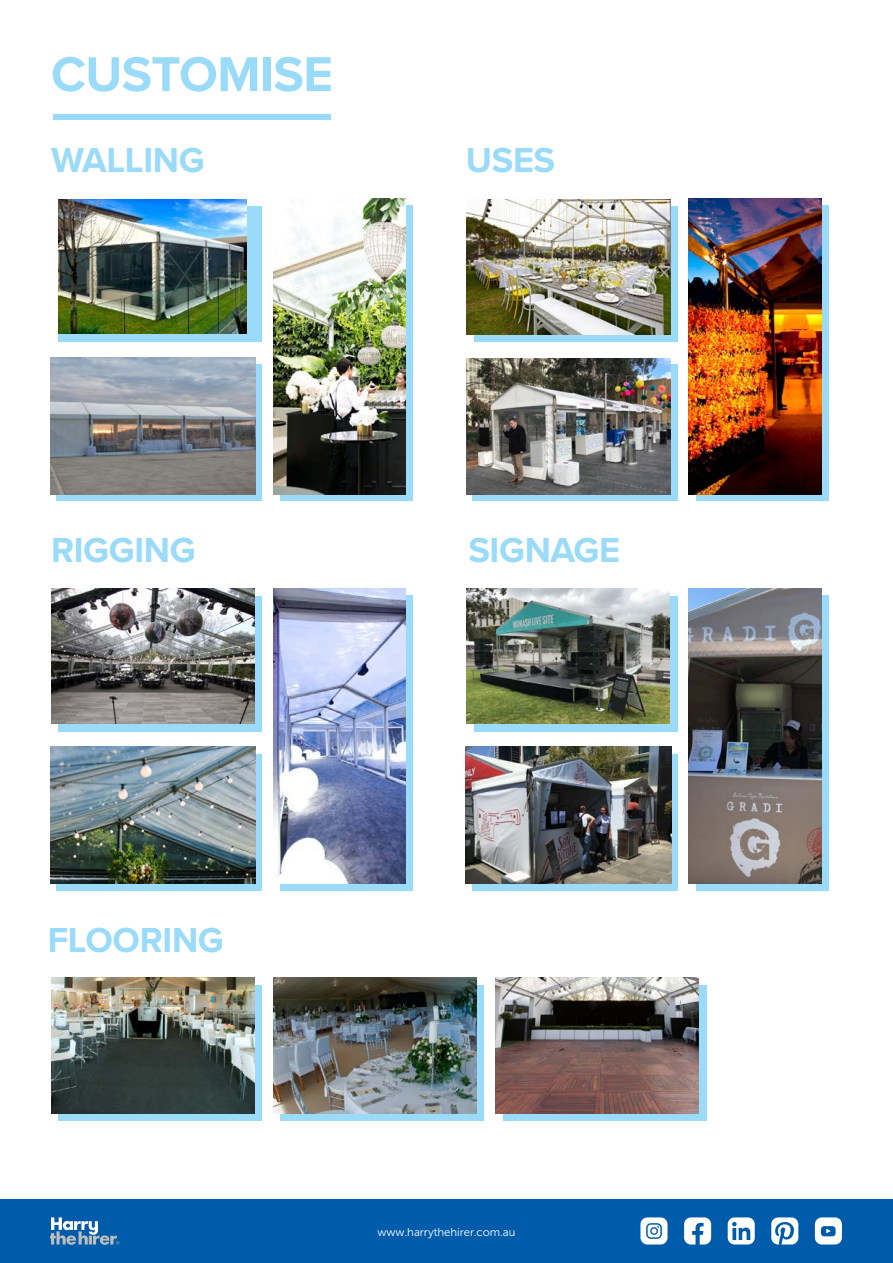
<style>
.page{position:relative;width:893px;height:1263px;background:#fff}
.page>*{position:absolute;margin:0;border:0;box-sizing:border-box;transform-origin:0 0}
.t1{font:700 50.7px "Proxima Nova";letter-spacing:-.01em;color:#9adbf9}
.t2{font:700 36px "Proxima Nova";letter-spacing:-.01em;color:#9adbf9}
.t3{font:11.4px "Museo Sans 300";color:#fff}
</style>
<div class="page">
<div style="left:0;top:1199px;width:893px;height:64px;background:#005cab"></div>
<svg style="left:50px;top:1217px;width:69px;height:28px"></svg>
<svg style="left:640px;top:1217px;width:27px;height:27px"></svg>
<svg style="left:684px;top:1217px;width:27px;height:27px"></svg>
<svg style="left:771px;top:1217px;width:27px;height:27px"></svg>
<svg style="left:815px;top:1217px;width:27px;height:27px"></svg>
<svg style="left:728px;top:1217px;width:27px;height:27px"></svg>
<div style="left:696px;top:205px;width:132px;height:296px;background:#9adbf9"></div>
<div style="left:696px;top:595px;width:132px;height:295px;background:#9adbf9"></div>
<div style="left:280px;top:205px;width:133px;height:296px;background:#9adbf9"></div>
<div style="left:280px;top:595px;width:133px;height:295px;background:#9adbf9"></div>
<svg style="left:473px;top:364px;width:205px;height:137px;background:#93cbe5"></svg>
<div style="left:473px;top:754px;width:205px;height:136px;background:#9adbf9"></div>
<svg style="left:57px;top:364px;width:205px;height:137px;background:#96cee7"></svg>
<div style="left:57px;top:754px;width:205px;height:136px;background:#9adbf9"></div>
<div style="left:474px;top:206px;width:204px;height:136px;background:#9adbf9"></div>
<div style="left:474px;top:596px;width:204px;height:135px;background:#9adbf9"></div>
<div style="left:59px;top:206px;width:203px;height:136px;background:#9adbf9"></div>
<div style="left:59px;top:596px;width:203px;height:135px;background:#9adbf9"></div>
<div style="left:59px;top:985px;width:203px;height:136px;background:#9adbf9"></div>
<div style="left:281px;top:985px;width:203px;height:136px;background:#9adbf9"></div>
<div style="left:503px;top:985px;width:203px;height:136px;background:#9adbf9"></div>
<img style="left:467px;top:358px;width:203px;height:136px">
<img style="left:59px;top:200px;width:188px;height:133px">
<img style="left:51px;top:588px;width:203px;height:136px">
<img style="left:51px;top:978px;width:203px;height:135px">
<img style="left:273px;top:978px;width:203px;height:135px">
<img style="left:495px;top:978px;width:203px;height:135px">
<img style="left:466px;top:747px;width:205px;height:137px">
<img style="left:50px;top:357px;width:205px;height:137px">
<img style="left:50px;top:747px;width:205px;height:137px">
<img style="left:689px;top:199px;width:133px;height:295px">
<img style="left:689px;top:588px;width:133px;height:296px">
<img style="left:273px;top:199px;width:133px;height:295px">
<img style="left:273px;top:588px;width:133px;height:296px">
<img style="left:467px;top:588px;width:203px;height:136px">
<div style="left:53px;top:114px;width:277px;height:5px;background:#9adbf9"></div>
<img style="left:467px;top:199px;width:203px;height:136px">
<h1 class="t1" style="left:51px;top:36px;width:283px">CUSTOMISE</h1>
<p class="t2" style="left:51px;top:134px;width:155px">WALLING</p>
<p class="t2" style="left:466px;top:134px;width:91px">USES</p>
<p class="t2" style="left:51px;top:523px;width:146px">RIGGING</p>
<p class="t2" style="left:48px;top:913px;width:178px">FLOORING</p>
<p class="t2" style="left:468px;top:523px;width:153px">SIGNAGE</p>
<p class="t3" style="left:377px;top:1225px;width:140px">www.harrythehirer.com.au</p>
</div>
